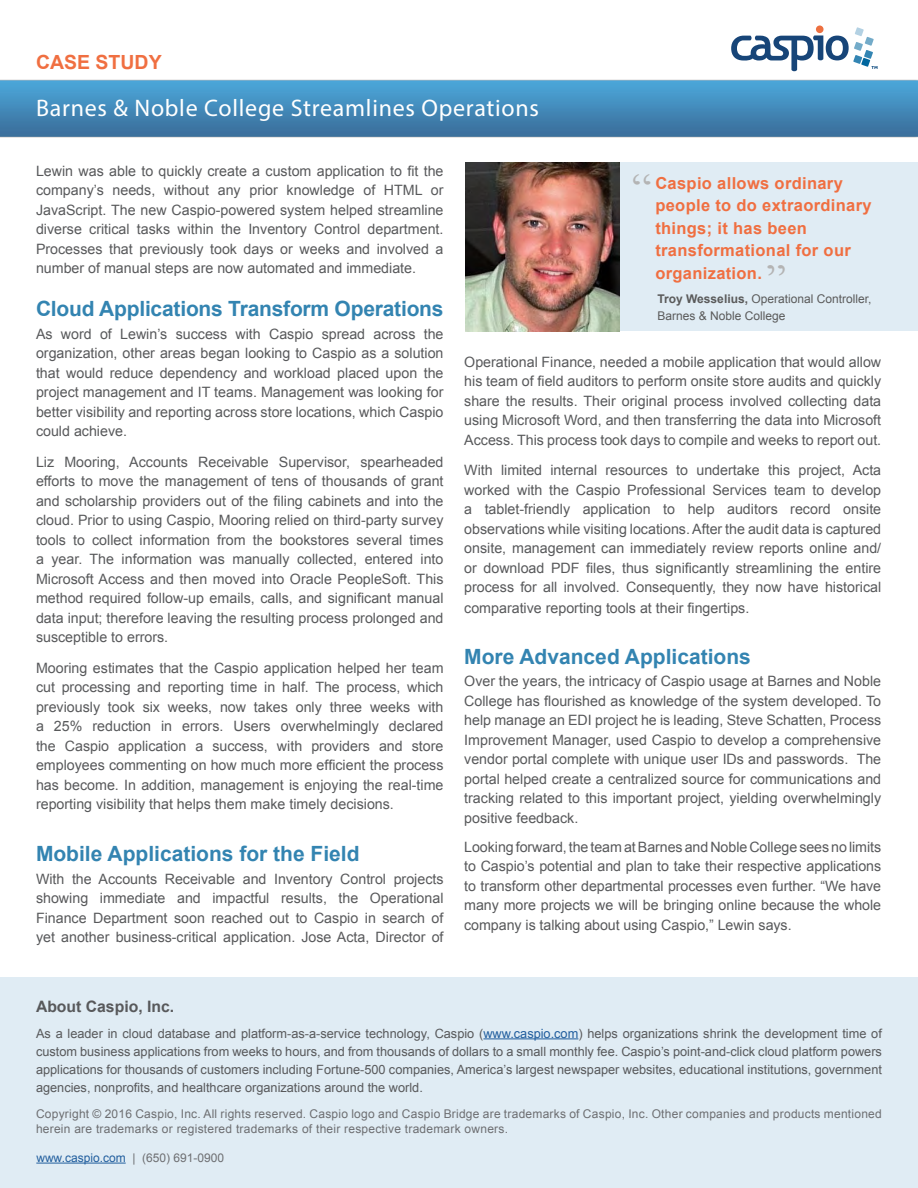
<style>
.page{position:relative;width:918px;height:1188px;background:#fff}
.page>*{position:absolute;margin:0;border:0;box-sizing:border-box;transform-origin:0 0}
.t1{font:45px "Times New Roman";color:#b4b4b4}
.t2{font:24px "Myriad Pro";letter-spacing:.03em;color:#fff}
.t3{font:700 21px "Arial";color:#3384b1}
.t4{font:700 19.5px "Arial";color:#f06f41}
.t5{font:700 16.5px/22.5px "Arial";letter-spacing:.02em;color:#f06f41}
.t6{font:700 15.75px "Arial";color:#58595b}
.t7{font:14.25px/19.5px "Arial";color:#58595b;text-align:justify}
.t8{font:12.75px/18px "Arial";color:#58595b;text-align:justify}
.t9{font:12px/15px "Arial";letter-spacing:.02em;color:#6d6e71}
.t10{font:12px/16.5px "Arial";color:#5a5a5a}
.t11{font:12px "Arial";color:#215e9e}
.s1{font-weight:700}
.s2{color:#215e9e}
.s3{color:#6d6e71}
</style>
<div class="page">
<div style="left:0;top:977px;width:918px;height:211px;background:#e0ecf4"></div>
<div style="left:816px;top:26px;width:8px;height:7px;background:#ed7040;border-radius:50%"></div>
<svg style="left:731px;top:27px;width:146px;height:44px"></svg>
<img style="left:0;top:80px;width:918px;height:58px">
<div style="left:465px;top:162px;width:453px;height:169px;background:#e0ecf4"></div>
<hr style="left:483px;top:1038px;width:95px;height:1px;background:#215e9e">
<hr style="left:36px;top:1163px;width:90px;height:1px;background:#215e9e">
<img style="left:465px;top:162px;width:154px;height:169px">
<h3 class="t4" style="left:36px;top:48px;width:127px">CASE STUDY</h3>
<h2 class="t2" style="left:36px;top:93px;width:504px">Barnes &amp; Noble College Streamlines Operations</h2>
<p class="t7" style="left:36px;top:161px;width:409px">Lewin was able to quickly create a custom application to fit the company’s needs, without any prior knowledge of HTML or JavaScript. The new Caspio-powered system helped streamline diverse critical tasks within the Inventory Control department.<br>Processes that previously took days or weeks and involved a number of manual steps are now automated and immediate.</p>
<h3 class="t3" style="left:36px;top:294px;width:409px">Cloud Applications Transform Operations</h3>
<p class="t7" style="left:36px;top:324px;width:409px">As word of Lewin’s success with Caspio spread across the organization, other areas began looking to Caspio as a solution that would reduce dependency and workload placed upon the project management and IT teams. Management was looking for better visibility and reporting across store locations, which Caspio could achieve.</p>
<p class="t7" style="left:36px;top:452px;width:409px">Liz Mooring, Accounts Receivable Supervisor, spearheaded efforts to move the management of tens of thousands of grant and scholarship providers out of the filing cabinets and into the cloud. Prior to using Caspio, Mooring relied on third-party survey tools to collect information from the bookstores several times a year. The information was manually collected, entered into Microsoft Access and then moved into Oracle PeopleSoft. This method required follow-up emails, calls, and significant manual data input; therefore leaving the resulting process prolonged and susceptible to errors.</p>
<p class="t7" style="left:36px;top:658px;width:409px">Mooring estimates that the Caspio application helped her team cut processing and reporting time in half. The process, which previously took six weeks, now takes only three weeks with a 25% reduction in errors. Users overwhelmingly declared the Caspio application a success, with providers and store employees commenting on how much more efficient the process has become. In addition, management is enjoying the real-time reporting visibility that helps them make timely decisions.</p>
<h3 class="t3" style="left:36px;top:838px;width:325px">Mobile Applications for the Field</h3>
<p class="t7" style="left:36px;top:869px;width:409px">With the Accounts Receivable and Inventory Control projects showing immediate and impactful results, the Operational Finance Department soon reached out to Caspio in search of yet another business-critical application. Jose Acta, Director of</p>
<h1 class="t1" style="left:632px;top:158px;width:21px">“</h1>
<p class="t5" style="left:655px;top:172px;width:218px">Caspio allows ordinary people to do extraordinary things; it has been transformational for our organization.</p>
<h1 class="t1" style="left:766px;top:249px;width:21px">”</h1>
<p class="t10" style="left:658px;top:291px;width:215px"><span class="s1">Troy Wesselius,</span> Operational Controller,<br>Barnes &amp; Noble College</p>
<p class="t7" style="left:464px;top:352px;width:419px">Operational Finance, needed a mobile application that would allow his team of field auditors to perform onsite store audits and quickly share the results. Their original process involved collecting data using Microsoft Word, and then transferring the data into Microsoft Access. This process took days to compile and weeks to report out.</p>
<p class="t7" style="left:464px;top:461px;width:418px">With limited internal resources to undertake this project, Acta worked with the Caspio Professional Services team to develop a tablet-friendly application to help auditors record onsite observations while visiting locations. After the audit data is captured onsite, management can immediately review reports online and/ or download PDF files, thus significantly streamlining the entire process for all involved. Consequently, they now have historical</p>
<p class="t7" style="left:464px;top:598px;width:287px">comparative reporting tools at their fingertips.</p>
<h3 class="t3" style="left:464px;top:642px;width:288px">More Advanced Applications</h3>
<p class="t7" style="left:464px;top:671px;width:419px">Over the years, the intricacy of Caspio usage at Barnes and Noble College has flourished as knowledge of the system developed. To help manage an EDI project he is leading, Steve Schatten, Process Improvement Manager, used Caspio to develop a comprehensive vendor portal complete with unique user IDs and passwords. The portal helped create a centralized source for communications and tracking related to this important project, yielding overwhelmingly positive feedback.</p>
<p class="t7" style="left:464px;top:837px;width:418px">Looking forward, the team at Barnes and Noble College sees no limits to Caspio’s potential and plan to take their respective applications to transform other departmental processes even further. “We have many more projects we will be bringing online because the whole company is talking about using Caspio,” Lewin says.</p>
<p class="t6" style="left:36px;top:995px;width:140px">About Caspio, Inc.</p>
<p class="t8" style="left:36px;top:1024px;width:848px">As a leader in cloud database and platform-as-a-service technology, Caspio (<span class="s2">www.caspio.com</span>) helps organizations shrink the development time of custom business applications from weeks to hours, and from thousands of dollars to a small monthly fee. Caspio’s point-and-click cloud platform powers applications for thousands of customers including Fortune-500 companies, America’s largest newspaper websites, educational institutions, government agencies, nonprofits, and healthcare organizations around the world.</p>
<p class="t9" style="left:36px;top:1106px;width:847px">Copyright © 2016 Caspio, Inc. All rights reserved. Caspio logo and Caspio Bridge are trademarks of Caspio, Inc. Other companies and products mentioned herein are trademarks or registered trademarks of their respective trademark owners.</p>
<p class="t11" style="left:36px;top:1149px;width:189px">www.caspio.com <span class="s3">| (650) 691-0900</span></p>
</div>
